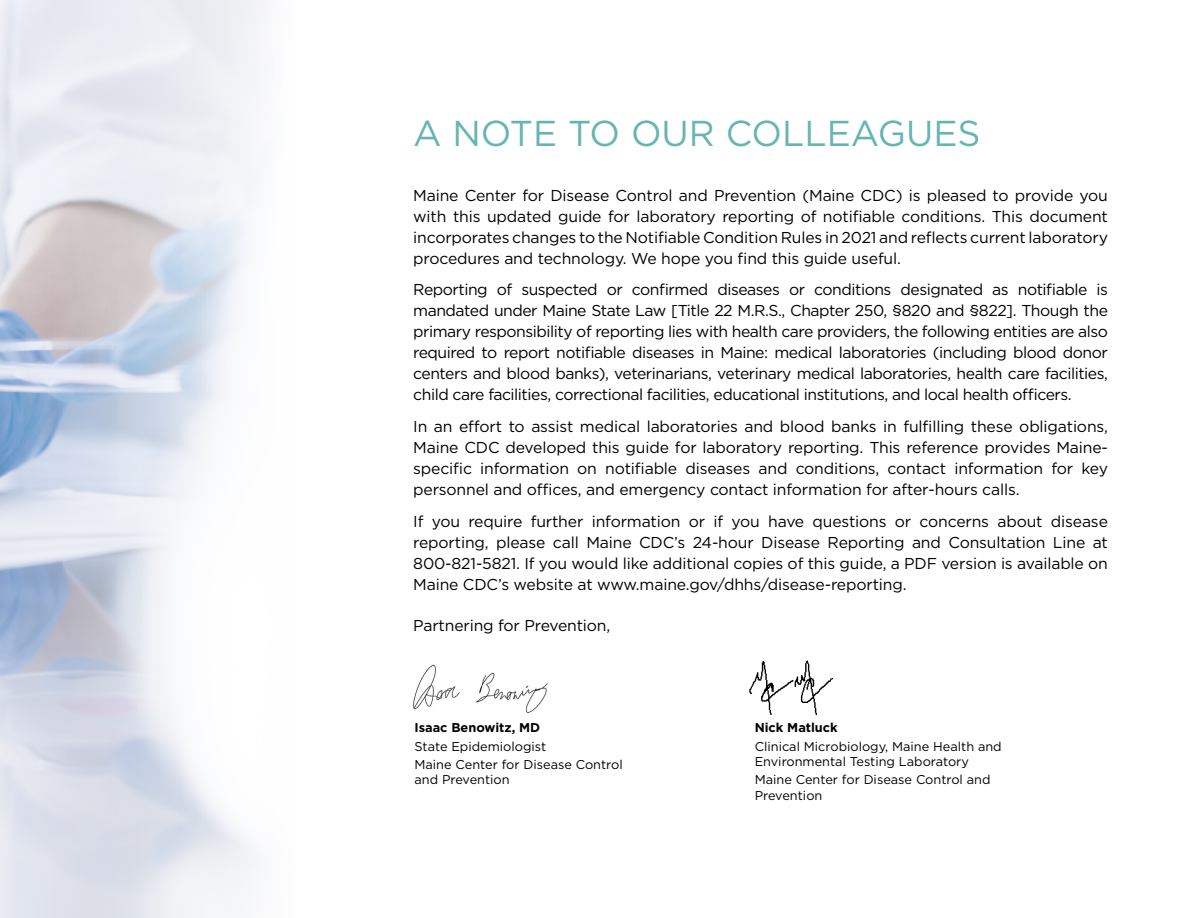
<style>
.page{position:relative;width:1188px;height:918px;background:#fff}
.page>*{position:absolute;margin:0;border:0;box-sizing:border-box;transform-origin:0 0}
.headlines{font:36px "Gotham";color:#65b5b1}
.body_text{font:15.75px/21px "Gotham";letter-spacing:-.01em;color:#000;text-align:justify}
.body_text-2{font:12.75px/15.3px "Gotham";color:#000}
.body_text-3{font:700 12.75px "Gotham";color:#000}
</style>
<div class="page">
<img style="left:0;top:0;width:266px;height:918px">
<img style="left:749px;top:660px;width:85px;height:55px">
<img style="left:413px;top:664px;width:135px;height:49px">
<p class="headlines" style="left:413px;top:111px;width:569px">A NOTE TO OUR COLLEAGUES</p>
<p class="body_text" style="left:413px;top:184px;width:696px">Maine Center for Disease Control and Prevention (Maine CDC) is pleased to provide you with this updated guide for laboratory reporting of notifiable conditions. This document incorporates changes to the Notifiable Condition Rules in 2021 and reflects current laboratory procedures and technology. We hope you find this guide useful.</p>
<p class="body_text" style="left:413px;top:279px;width:696px">Reporting of suspected or confirmed diseases or conditions designated as notifiable is mandated under Maine State Law [Title 22 M.R.S., Chapter 250, §820 and §822]. Though the primary responsibility of reporting lies with health care providers, the following entities are also required to report notifiable diseases in Maine: medical laboratories (including blood donor centers and blood banks), veterinarians, veterinary medical laboratories, health care facilities, child care facilities, correctional facilities, educational institutions, and local health officers.</p>
<p class="body_text" style="left:413px;top:416px;width:696px">In an effort to assist medical laboratories and blood banks in fulfilling these obligations, Maine CDC developed this guide for laboratory reporting. This reference provides Maine&shy;specific information on notifiable diseases and conditions, contact information for key personnel and offices, and emergency contact information for after-hours calls.</p>
<p class="body_text" style="left:413px;top:511px;width:696px">If you require further information or if you have questions or concerns about disease reporting, please call Maine CDC’s 24-hour Disease Reporting and Consultation Line at 800-821-5821. If you would like additional copies of this guide, a PDF version is available on Maine CDC’s website at www.maine.gov/dhhs/disease-reporting.</p>
<p class="body_text" style="left:413px;top:615px;width:199px">Partnering for Prevention,</p>
<p class="body_text-3" style="left:414px;top:719px;width:127px">Isaac Benowitz, MD</p>
<p class="body_text-2" style="left:414px;top:738px;width:133px">State Epidemiologist</p>
<p class="body_text-2" style="left:414px;top:757px;width:210px">Maine Center for Disease Control and Prevention</p>
<p class="body_text-3" style="left:755px;top:719px;width:85px">Nick Matluck</p>
<p class="body_text-2" style="left:755px;top:738px;width:249px">Clinical Microbiology, Maine Health and<br>Environmental Testing Laboratory</p>
<p class="body_text-2" style="left:755px;top:772px;width:237px">Maine Center for Disease Control and<br>Prevention</p>
</div>
